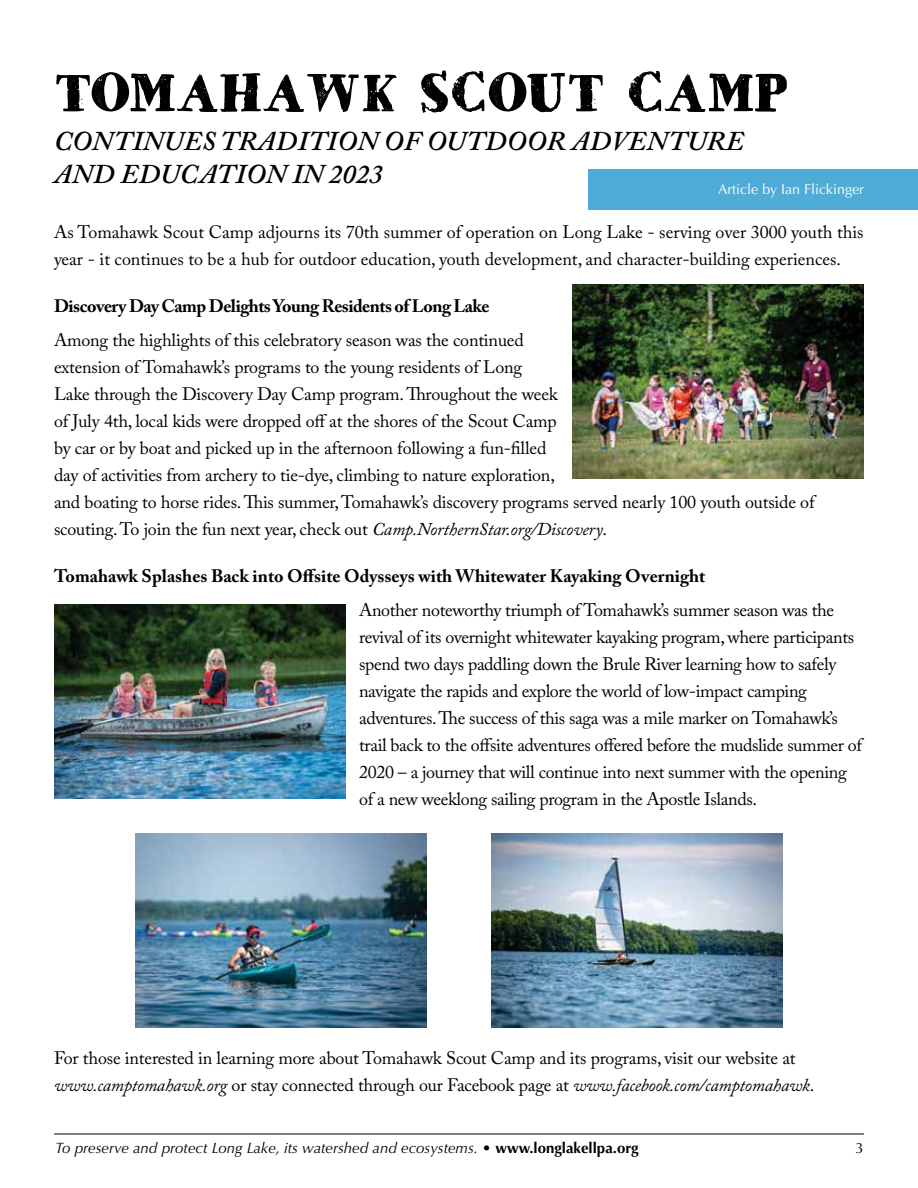
<style>
.page{position:relative;width:918px;height:1188px;background:#fff}
.page>*{position:absolute;margin:0;border:0;box-sizing:border-box;transform-origin:0 0}
.t1{font:54px "HVD Bodedo";color:#000}
.t2{font:italic 600 27px/32.4px "Adobe Caslon Pro";letter-spacing:.015em;color:#000}
.t3{font:18px/27px "Adobe Caslon Pro";letter-spacing:-.01em;color:#000}
.t4{font:700 18px "Adobe Caslon Pro";color:#000}
.t5{font:700 18px "Adobe Caslon Pro";letter-spacing:-.03em;color:#000}
.t6{font:italic 15px "Optima";color:#000}
.t7{font:15px "Optima";color:#000}
.t8{font:14.25px "Optima";color:#fff}
.s1{font-style:italic}
.s2{font-style:normal}
.s3{font-weight:700;font-style:normal}
</style>
<div class="page">
<hr style="left:54px;top:1134px;width:810px;height:1px;background:#000">
<img style="left:572px;top:284px;width:292px;height:195px">
<img style="left:54px;top:604px;width:292px;height:195px">
<img style="left:135px;top:833px;width:292px;height:195px">
<img style="left:491px;top:833px;width:292px;height:195px">
<div style="left:589px;top:169px;width:329px;height:41px;background:#4facd7"></div>
<h1 class="t1" style="left:54px;top:58px;width:736px">TOMAHAWK SCOUT CAMP</h1>
<h2 class="t2" style="left:54px;top:125px;width:692px">CONTINUES TRADITION OF OUTDOOR ADVENTURE<br>AND EDUCATION IN 2023</h2>
<p class="t8" style="left:718px;top:181px;width:147px">Article by Ian Flickinger</p>
<p class="t3" style="left:54px;top:218px;width:811px">As Tomahawk Scout Camp adjourns its 70th summer of operation on Long Lake - serving over 3000 youth this year - it continues to be a hub for outdoor education, youth development, and character-building experiences.</p>
<p class="t5" style="left:54px;top:295px;width:437px">Discovery Day Camp Delights Young Residents of Long Lake</p>
<p class="t3" style="left:54px;top:326px;width:762px">Among the highlights of this celebratory season was the continued<br>extension of Tomahawk’s programs to the young residents of Long<br>Lake through the Discovery Day Camp program. Throughout the week<br>of July 4th, local kids were dropped off at the shores of the Scout Camp<br>by car or by boat and picked up in the afternoon following a fun-filled<br>day of activities from archery to tie-dye, climbing to nature exploration,<br>and boating to horse rides. This summer, Tomahawk’s discovery programs served nearly 100 youth outside of scouting. To join the fun next year, check out <span class="s1">Camp.NorthernStar.org/Discovery</span>.</p>
<p class="t4" style="left:54px;top:565px;width:653px">Tomahawk Splashes Back into Offsite Odysseys with Whitewater Kayaking Overnight</p>
<p class="t3" style="left:359px;top:596px;width:504px">Another noteworthy triumph of Tomahawk’s summer season was the revival of its overnight whitewater kayaking program, where participants spend two days paddling down the Brule River learning how to safely navigate the rapids and explore the world of low-impact camping adventures. The success of this saga was a mile marker on Tomahawk’s trail back to the offsite adventures offered before the mudslide summer of 2020 – a journey that will continue into next summer with the opening of a new weeklong sailing program in the Apostle Islands.</p>
<p class="t3" style="left:54px;top:1044px;width:762px">For those interested in learning more about Tomahawk Scout Camp and its programs, visit our website at <span class="s1">www.camptomahawk.org</span> or stay connected through our Facebook page at <span class="s1">www.facebook.com/camptomahawk</span>.</p>
<p class="t6" style="left:55px;top:1139px;width:585px">To preserve and protect Long Lake, its watershed and ecosystems. <span class="s2">•</span> <span class="s3">www.longlakellpa.org</span></p>
<p class="t7" style="left:856px;top:1139px;width:10px">3</p>
</div>
